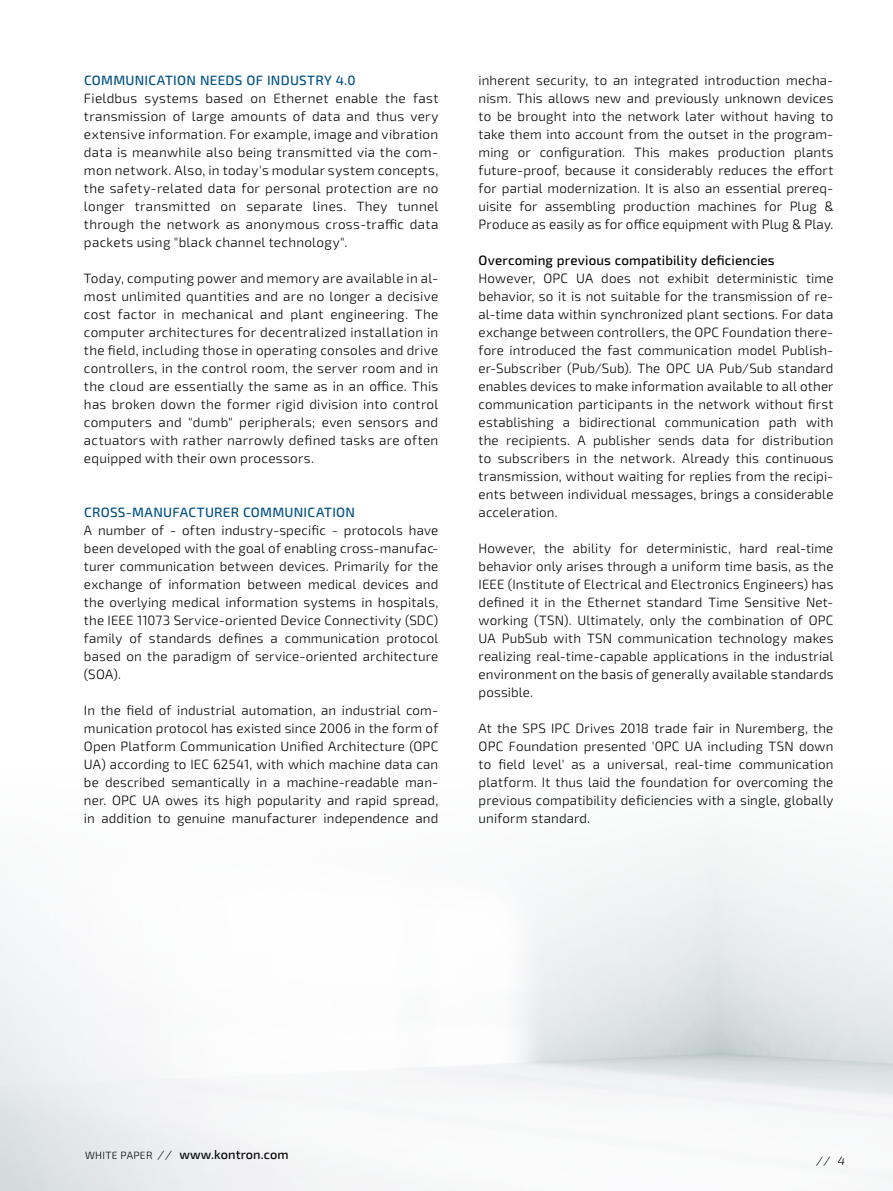
<style>
.page{position:relative;width:893px;height:1191px;background:#fff}
.page>*{position:absolute;margin:0;border:0;box-sizing:border-box;transform-origin:0 0}
.t1{font:300 13.5px/18px "Sn T";letter-spacing:.015em;color:#000;text-align:justify}
.t2{font:500 13.5px "Sn T";letter-spacing:.02em;color:#005083}
.t3{font:500 13.5px "Sn T";letter-spacing:.01em;color:#000}
.t4{font:500 12.75px "Sn T";letter-spacing:.01em;color:#000}
.t5{font:italic 300 12px "Sn T";color:#000}
.s1{font-weight:300;font-size:10.5px}
.s2{font-weight:300;font-style:italic;font-size:12px}
</style>
<div class="page">
<p class="t2" style="left:84px;top:72px;width:273px">COMMUNICATION NEEDS OF INDUSTRY 4.0</p>
<p class="t1" style="left:84px;top:89px;width:356px">Fieldbus systems based on Ethernet enable the fast transmission of large amounts of data and thus very extensive information. For example, image and vibration data is meanwhile also being transmitted via the com&shy;mon network. Also, in today's modular system concepts, the safety-related data for personal protection are no longer transmitted on separate lines. They tunnel through the network as anonymous cross-traffic data packets using "black channel technology".</p>
<p class="t1" style="left:84px;top:269px;width:356px">Today, computing power and memory are available in al&shy;most unlimited quantities and are no longer a decisive cost factor in mechanical and plant engineering. The computer architectures for decentralized installation in the field, including those in operating consoles and drive controllers, in the control room, the server room and in the cloud are essentially the same as in an office. This has broken down the former rigid division into control computers and "dumb" peripherals; even sensors and actuators with rather narrowly defined tasks are often equipped with their own processors.</p>
<p class="t2" style="left:84px;top:504px;width:273px">CROSS-MANUFACTURER COMMUNICATION</p>
<p class="t1" style="left:84px;top:521px;width:356px">A number of - often industry-specific - protocols have been developed with the goal of enabling cross-manufac&shy;turer communication between devices. Primarily for the exchange of information between medical devices and the overlying medical information systems in hospitals, the IEEE 11073 Service-oriented Device Connectivity (SDC) family of standards defines a communication protocol based on the paradigm of service-oriented architecture (SOA).</p>
<p class="t1" style="left:84px;top:701px;width:356px">In the field of industrial automation, an industrial com&shy;munication protocol has existed since 2006 in the form of Open Platform Communication Unified Architecture (OPC UA) according to IEC 62541, with which machine data can be described semantically in a machine-readable man&shy;ner. OPC UA owes its high popularity and rapid spread, in addition to genuine manufacturer independence and</p>
<p class="t1" style="left:479px;top:71px;width:356px">inherent security, to an integrated introduction mecha&shy;nism. This allows new and previously unknown devices to be brought into the network later without having to take them into account from the outset in the program&shy;ming or configuration. This makes production plants future-proof, because it considerably reduces the effort for partial modernization. It is also an essential prereq&shy;uisite for assembling production machines for Plug &amp; Produce as easily as for office equipment with Plug &amp; Play.</p>
<p class="t3" style="left:479px;top:252px;width:298px">Overcoming previous compatibility deficiencies</p>
<p class="t1" style="left:479px;top:269px;width:356px">However, OPC UA does not exhibit deterministic time behavior, so it is not suitable for the transmission of re&shy;al-time data within synchronized plant sections. For data exchange between controllers, the OPC Foundation there&shy;fore introduced the fast communication model Publish&shy;er-Subscriber (Pub/Sub). The OPC UA Pub/Sub standard enables devices to make information available to all other communication participants in the network without first establishing a bidirectional communication path with the recipients. A publisher sends data for distribution to subscribers in the network. Already this continuous transmission, without waiting for replies from the recipi&shy;ents between individual messages, brings a considerable acceleration.</p>
<p class="t1" style="left:479px;top:539px;width:356px">However, the ability for deterministic, hard real-time behavior only arises through a uniform time basis, as the IEEE (Institute of Electrical and Electronics Engineers) has defined it in the Ethernet standard Time Sensitive Net&shy;working (TSN). Ultimately, only the combination of OPC UA PubSub with TSN communication technology makes realizing real-time-capable applications in the industrial environment on the basis of generally available standards possible.</p>
<p class="t1" style="left:479px;top:719px;width:356px">At the SPS IPC Drives 2018 trade fair in Nuremberg, the OPC Foundation presented 'OPC UA including TSN down to field level' as a universal, real-time communication platform. It thus laid the foundation for overcoming the previous compatibility deficiencies with a single, globally uniform standard.</p>
<p class="t4" style="left:85px;top:1147px;width:205px"><span class="s1">WHITE PAPER</span> <span class="s2">//</span> www.kontron.com</p>
<p class="t5" style="left:816px;top:1153px;width:30px">// 4</p>
</div>
